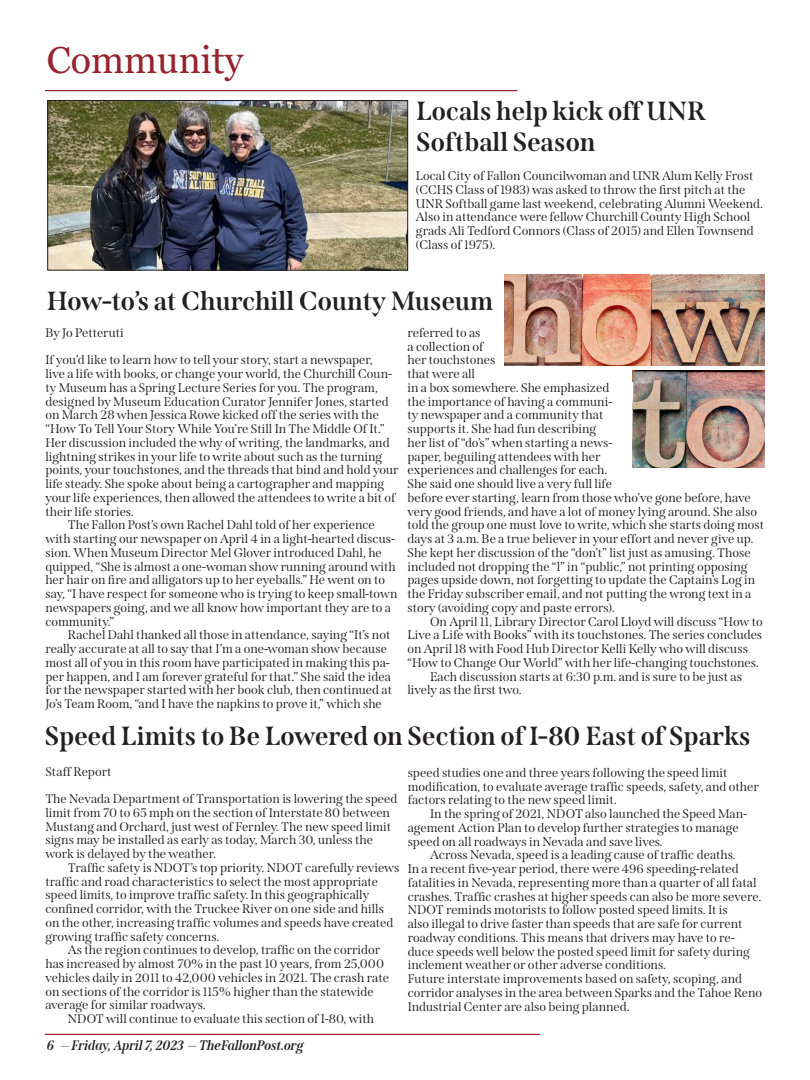
<style>
.page{position:relative;width:810px;height:1080px;background:#fff}
.page>*{position:absolute;margin:0;border:0;box-sizing:border-box;transform-origin:0 0}
.Heading{font:37.5px "Georgia";color:#98222d}
.Titles{font:700 26.25px "Span";color:#231f20}
.t1{font:italic 700 13.75px "Span";color:#231f20}
.Fallon_Post_Body{font:12.5px/13.8px "Span";color:#231f20}
</style>
<div class="page">
<hr style="left:45px;top:1034px;width:495px;height:1px;background:#98222d">
<hr style="left:45px;top:90px;width:473px;height:1px;background:#98222d">
<img style="left:49px;top:102px;width:357px;height:166px">
<div style="left:47px;top:100px;width:361px;height:170px;border:1px solid #231f20"></div>
<img style="left:505px;top:275px;width:260px;height:91px">
<img style="left:632px;top:370px;width:133px;height:98px">
<p class="Heading" style="left:47px;top:38px;width:198px">Community</p>
<p class="Titles" style="left:416px;top:95px;width:291px">Locals help kick off UNR</p>
<p class="Titles" style="left:416px;top:127px;width:181px">Softball Season</p>
<p class="Fallon_Post_Body" style="left:416px;top:169px;width:349px">Local City of Fallon Councilwoman and UNR Alum Kelly Frost (CCHS Class of 1983) was asked to throw the first pitch at the UNR Softball game last weekend, celebrating Alumni Weekend.<br>Also in attendance were fellow Churchill County High School grads Ali Tedford Connors (Class of 2015) and Ellen Townsend (Class of 1975).</p>
<p class="Titles" style="left:47px;top:286px;width:448px">How-to’s at Churchill County Museum</p>
<p class="Fallon_Post_Body" style="left:45px;top:326px;width:80px">By Jo Petteruti</p>
<p class="Fallon_Post_Body" style="left:45px;top:353px;width:355px">If you’d like to learn how to tell your story, start a newspaper,<br>live a life with books, or change your world, the Churchill Coun&shy;ty Museum has a Spring Lecture Series for you. The program, designed by Museum Education Curator Jennifer Jones, started on March 28 when Jessica Rowe kicked off the series with the “How To Tell Your Story While You’re Still In The Middle Of It.” Her discussion included the why of writing, the landmarks, and lightning strikes in your life to write about such as the turning points, your touchstones, and the threads that bind and hold your life steady. She spoke about being a cartographer and mapping your life experiences, then allowed the attendees to write a bit of their life stories.</p>
<p class="Fallon_Post_Body" style="left:45px;top:518px;width:354px;text-indent:22px">The Fallon Post’s own Rachel Dahl told of her experience with starting our newspaper on April 4 in a light-hearted discus&shy;sion. When Museum Director Mel Glover introduced Dahl, he quipped, “She is almost a one-woman show running around with her hair on fire and alligators up to her eyeballs.” He went on to say, “I have respect for someone who is trying to keep small-town newspapers going, and we all know how important they are to a community.”</p>
<p class="Fallon_Post_Body" style="left:45px;top:628px;width:348px;text-indent:22px">Rachel Dahl thanked all those in attendance, saying “It’s not really accurate at all to say that I’m a one-woman show because most all of you in this room have participated in making this pa&shy;per happen, and I am forever grateful for that.” She said the idea for the newspaper started with her book club, then continued at Jo’s Team Room, “and I have the napkins to prove it,” which she</p>
<p class="Fallon_Post_Body" style="left:408px;top:326px;width:358px">referred to as<br>a collection of<br>her touchstones<br>that were all<br>in a box somewhere. She emphasized<br>the importance of having a communi-<br>ty newspaper and a community that<br>supports it. She had fun describing<br>her list of “do’s” when starting a news-<br>paper, beguiling attendees with her<br>experiences and challenges for each.<br>She said one should live a very full life<br>before ever starting, learn from those who’ve gone before, have very good friends, and have a lot of money lying around. She also told the group one must love to write, which she starts doing most days at 3 a.m. Be a true believer in your effort and never give up.<br>She kept her discussion of the “don’t” list just as amusing. Those included not dropping the “l” in “public,” not printing opposing pages upside down, not forgetting to update the Captain’s Log in the Friday subscriber email, and not putting the wrong text in a story (avoiding copy and paste errors).</p>
<p class="Fallon_Post_Body" style="left:408px;top:614px;width:357px;text-indent:22px">On April 11, Library Director Carol Lloyd will discuss “How to Live a Life with Books” with its touchstones. The series concludes on April 18 with Food Hub Director Kelli Kelly who will discuss “How to Change Our World” with her life-changing touchstones.</p>
<p class="Fallon_Post_Body" style="left:408px;top:669px;width:336px;text-indent:22px">Each discussion starts at 6:30 p.m. and is sure to be just as lively as the first two.</p>
<p class="Titles" style="left:45px;top:720px;width:707px">Speed Limits to Be Lowered on Section of I-80 East of Sparks</p>
<p class="Fallon_Post_Body" style="left:45px;top:765px;width:68px">Staff Report</p>
<p class="Fallon_Post_Body" style="left:45px;top:792px;width:354px">The Nevada Department of Transportation is lowering the speed limit from 70 to 65 mph on the section of Interstate 80 between Mustang and Orchard, just west of Fernley. The new speed limit signs may be installed as early as today, March 30, unless the work is delayed by the weather.</p>
<p class="Fallon_Post_Body" style="left:45px;top:861px;width:356px;text-indent:22px">Traffic safety is NDOT’s top priority. NDOT carefully reviews traffic and road characteristics to select the most appropriate speed limits, to improve traffic safety. In this geographically confined corridor, with the Truckee River on one side and hills on the other, increasing traffic volumes and speeds have created growing traffic safety concerns.</p>
<p class="Fallon_Post_Body" style="left:45px;top:943px;width:345px;text-indent:22px">As the region continues to develop, traffic on the corridor has increased by almost 70% in the past 10 years, from 25,000 vehicles daily in 2011 to 42,000 vehicles in 2021. The crash rate on sections of the corridor is 115% higher than the statewide average for similar roadways.</p>
<p class="Fallon_Post_Body" style="left:68px;top:1012px;width:308px">NDOT will continue to evaluate this section of I-80, with</p>
<p class="Fallon_Post_Body" style="left:408px;top:766px;width:353px">speed studies one and three years following the speed limit modification, to evaluate average traffic speeds, safety, and other factors relating to the new speed limit.</p>
<p class="Fallon_Post_Body" style="left:408px;top:807px;width:341px;text-indent:22px">In the spring of 2021, NDOT also launched the Speed Man&shy;agement Action Plan to develop further strategies to manage speed on all roadways in Nevada and save lives.</p>
<p class="Fallon_Post_Body" style="left:408px;top:848px;width:355px;text-indent:22px">Across Nevada, speed is a leading cause of traffic deaths.<br>In a recent five-year period, there were 496 speeding-related fatalities in Nevada, representing more than a quarter of all fatal crashes. Traffic crashes at higher speeds can also be more severe.</p>
<p class="Fallon_Post_Body" style="left:408px;top:903px;width:344px">NDOT reminds motorists to follow posted speed limits. It is also illegal to drive faster than speeds that are safe for current roadway conditions. This means that drivers may have to re&shy;duce speeds well below the posted speed limit for safety during inclement weather or other adverse conditions.</p>
<p class="Fallon_Post_Body" style="left:408px;top:972px;width:356px">Future interstate improvements based on safety, scoping, and corridor analyses in the area between Sparks and the Tahoe Reno<br>Industrial Center are also being planned.</p>
<p class="t1" style="left:47px;top:1037px;width:259px">6 — Friday, April 7, 2023 — TheFallonPost.org</p>
</div>
